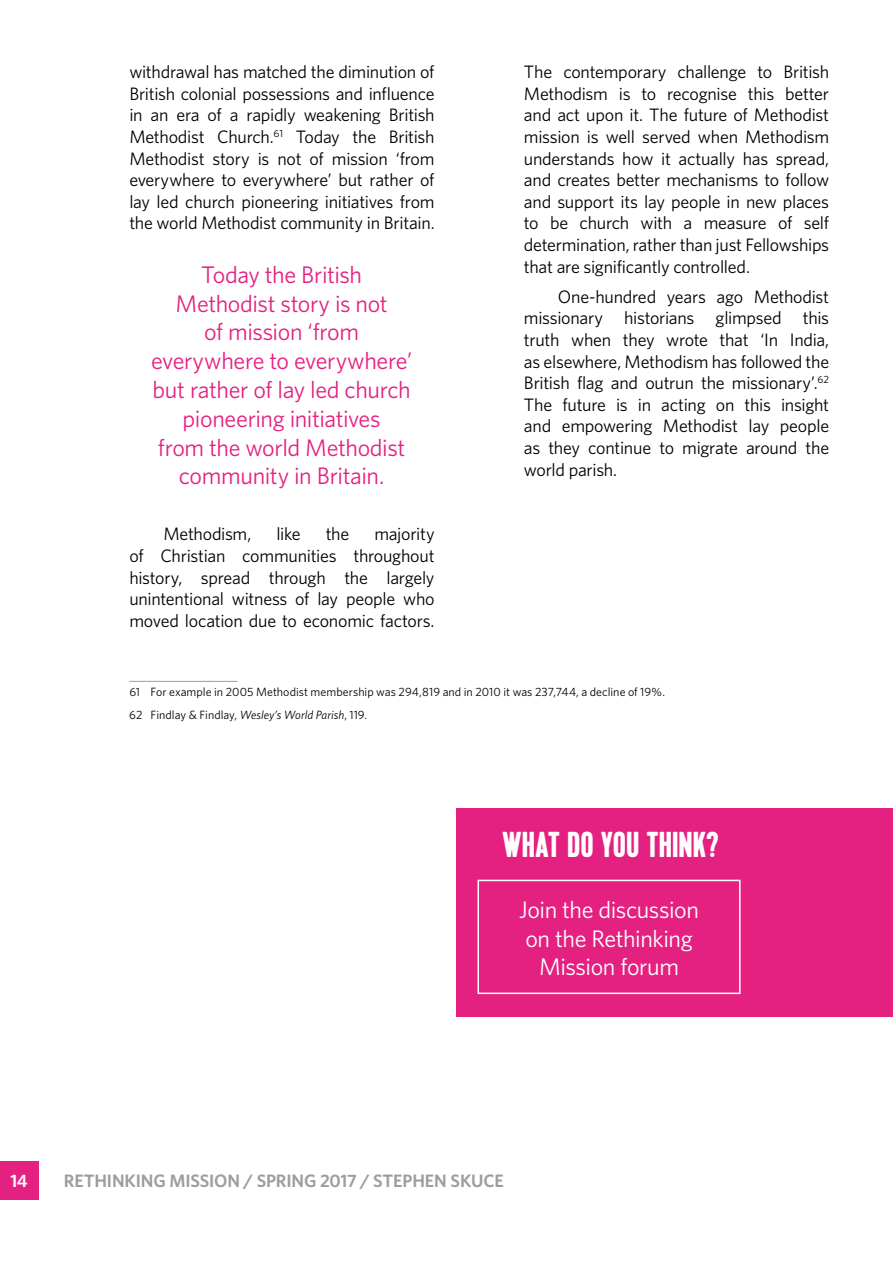
<style>
.page{position:relative;width:893px;height:1263px;background:#fff}
.page>*{position:absolute;margin:0;border:0;box-sizing:border-box;transform-origin:0 0}
.t1{font:700 36px "Kapra";color:#fff}
.t2{font:24px/28.8px "Whitney";letter-spacing:-.02em;color:#e42181;text-align:center}
.t3{font:24px/28.8px "Whitney";letter-spacing:-.02em;color:#fff;text-align:center}
.t4{font:18px/21.6px "Whitney";letter-spacing:-.015em;color:#000;text-align:justify}
.t5{font:600 18px "Whitney";letter-spacing:-.005em;color:#9d9d9c}
.t6{font:600 18px "Whitney";color:#fff}
.t7{font:12px/23px "Whitney";color:#000}
.s1{font-style:italic}
</style>
<div class="page">
<div style="left:0;top:1161px;width:38px;height:38px;background:#e42181"></div>
<div style="left:456px;top:808px;width:437px;height:208px;background:#e42181"></div>
<div style="left:477px;top:880px;width:264px;height:114px;border:2px solid #fff"></div>
<hr style="left:129px;top:681px;width:108px;height:1px;background:#9d9d9c">
<p class="t4" style="left:129px;top:61px;width:307px">withdrawal has matched the diminution of British colonial possessions and influence in an era of a rapidly weakening British Methodist Church.<sup>61</sup> Today the British Methodist story is not of mission ‘from everywhere to everywhere’ but rather of lay led church pioneering initiatives from the world Methodist community in Britain.</p>
<h2 class="t2" style="left:151px;top:259px;width:263px">Today the British<br>Methodist story is not<br>of mission ‘from everywhere to everywhere’ but rather of lay led church pioneering initiatives<br>from the world Methodist community in Britain.</h2>
<p class="t4" style="left:163px;top:523px;width:89px">Methodism,</p>
<p class="t4" style="left:276px;top:523px;width:26px">like</p>
<p class="t4" style="left:326px;top:523px;width:25px">the</p>
<p class="t4" style="left:129px;top:523px;width:307px;text-indent:245px">majority of Christian communities throughout history, spread through the largely unintentional witness of lay people who moved location due to economic factors.</p>
<p class="t4" style="left:524px;top:61px;width:307px">The contemporary challenge to British Methodism is to recognise this better and act upon it. The future of Methodist mission is well served when Methodism understands how it actually has spread, and creates better mechanisms to follow and support its lay people in new places to be church with a measure of self determination, rather than just Fellowships that are significantly controlled.</p>
<p class="t4" style="left:524px;top:285px;width:307px;text-indent:34px">One-hundred years ago Methodist missionary historians glimpsed this truth when they wrote that ‘In India, as elsewhere, Methodism has followed the British flag and outrun the missionary’.<sup>62<br></sup>The future is in acting on this insight and empowering Methodist lay people as they continue to migrate around the world parish.</p>
<p class="t7" style="left:129px;top:680px;width:537px">61 For example in 2005 Methodist membership was 294,819 and in 2010 it was 237,744, a decline of 19%.<br>62 Findlay &amp; Findlay, <span class="s1">Wesley’s World Parish</span>, 119.</p>
<h1 class="t1" style="left:502px;top:824px;width:219px">WHAT DO YOU THINK?</h1>
<h2 class="t3" style="left:519px;top:894px;width:181px">Join the discussion on the Rethinking<br>Mission forum</h2>
<p class="t6" style="left:10px;top:1169px;width:19px">14</p>
<p class="t5" style="left:64px;top:1169px;width:441px">RETHINKING MISSION / SPRING 2017 / STEPHEN SKUCE</p>
</div>
